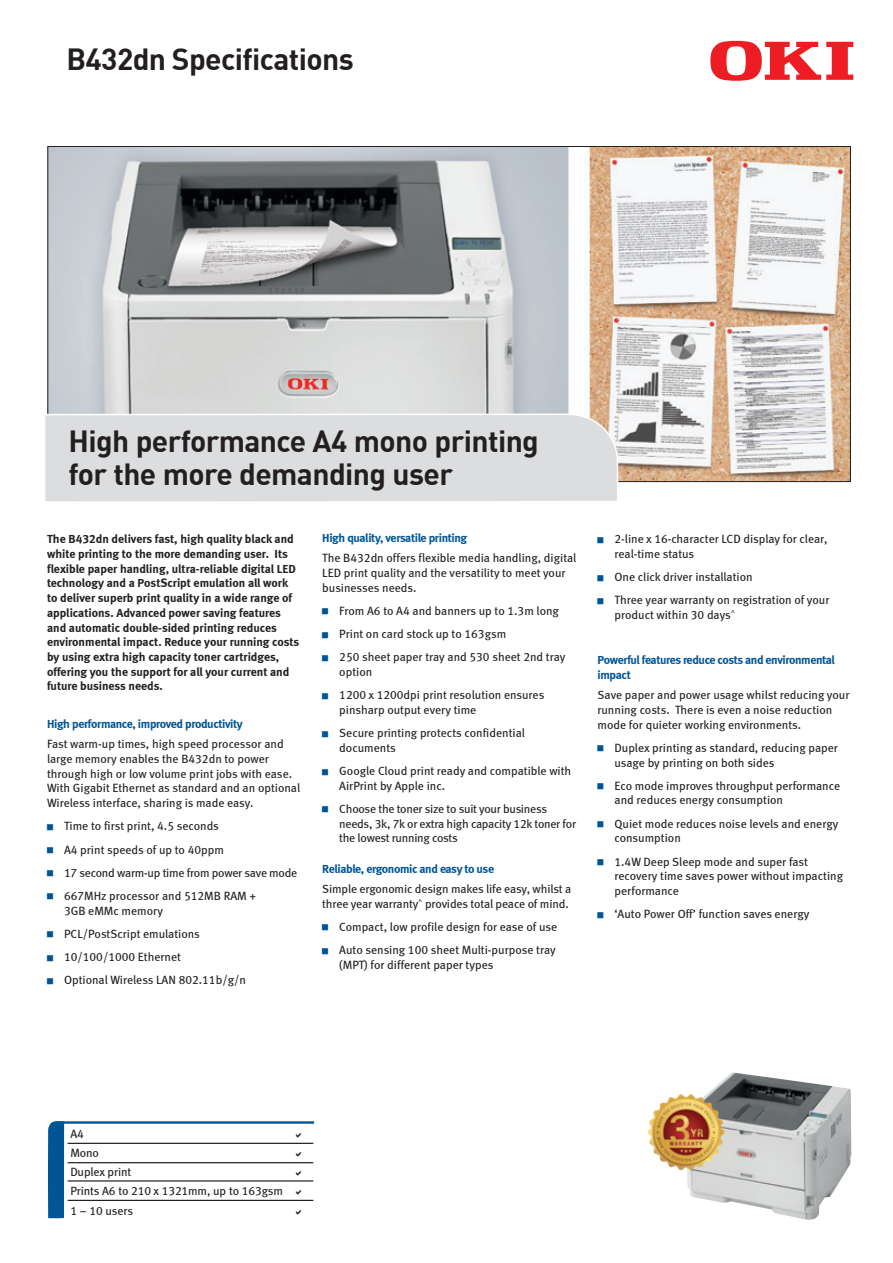
<style>
.page{position:relative;width:893px;height:1263px;background:#fff}
.page>*{position:absolute;margin:0;border:0;box-sizing:border-box;transform-origin:0 0}
.t1{font:700 30px/33px "DIN";letter-spacing:-.02em;color:#231f20}
.t2{font:12px/14.7px "Meta Book LF";color:#231f20}
.t3{font:12px/14.7px "Meta Bold LF";color:#231f20}
.t4{font:12px/14.7px "Meta Bold LF";letter-spacing:-.03em;color:#005595}
.t5{font:12px/23.2px "Meta Book LF";letter-spacing:-.02em;color:#231f20}
</style>
<div class="page">
<img style="left:49px;top:148px;width:800px;height:332px">
<svg style="left:710px;top:41px;width:143px;height:40px"></svg>
<div style="left:48px;top:1121px;width:16px;height:97px;background:#005595"></div>
<hr style="left:55px;top:1121px;width:259px;height:3px;background:#005595">
<hr style="left:68px;top:1143px;width:245px;height:1px;background:#231f20">
<hr style="left:68px;top:1162px;width:245px;height:1px;background:#231f20">
<hr style="left:68px;top:1180px;width:245px;height:1px;background:#231f20">
<hr style="left:68px;top:1200px;width:245px;height:1px;background:#231f20">
<div style="left:45px;top:413px;width:575px;height:89px;background:#dcdddf"></div>
<img style="left:687px;top:1072px;width:164px;height:148px">
<img style="left:648px;top:1094px;width:76px;height:76px">
<h1 class="t1" style="left:66px;top:41px;width:289px">B432dn Specifications</h1>
<h1 class="t1" style="left:69px;top:423px;width:472px">High performance A4 mono printing for the more demanding user</h1>
<p class="t3" style="left:47px;top:532px;width:254px">The B432dn delivers fast, high quality black and white printing to the more demanding user. Its flexible paper handling, ultra-reliable digital LED technology and a PostScript emulation all work to deliver superb print quality in a wide range of applications. Advanced power saving features and automatic double-sided printing reduces environmental impact. Reduce your running costs by using extra high capacity toner cartridges, offering you the support for all your current and future business needs.</p>
<p class="t4" style="left:47px;top:716px;width:197px">High performance, improved productivity</p>
<p class="t2" style="left:47px;top:737px;width:255px">Fast warm-up times, high speed processor and large memory enables the B432dn to power through high or low volume print jobs with ease.<br>With Gigabit Ethernet as standard and an optional Wireless interface, sharing is made easy.</p>
<p class="t2" style="left:64px;top:814px;width:235px;line-height:23.2px">Time to first print, 4.5 seconds<br>A4 print speeds of up to 40ppm<br>17 second warm-up time from power save mode 667MHz processor and 512MB RAM +</p>
<p class="t2" style="left:64px;top:899px;width:183px;line-height:23.2px">3GB eMMc memory<br>PCL/PostScript emulations<br>10/100/1000 Ethernet<br>Optional Wireless LAN 802.11b/g/n</p>
<p class="t4" style="left:322px;top:530px;width:146px">High quality, versatile printing</p>
<p class="t2" style="left:322px;top:551px;width:256px">The B432dn offers flexible media handling, digital<br>LED print quality and the versatility to meet your businesses needs.</p>
<p class="t2" style="left:339px;top:599px;width:228px;line-height:23.2px">From A6 to A4 and banners up to 1.3m long<br>Print on card stock up to 163gsm<br>250 sheet paper tray and 530 sheet 2nd tray</p>
<p class="t2" style="left:339px;top:660px;width:207px;line-height:23.2px">option<br>1200 x 1200dpi print resolution ensures</p>
<p class="t2" style="left:339px;top:698px;width:187px;line-height:23.2px">pinsharp output every time<br>Secure printing protects confidential</p>
<p class="t2" style="left:339px;top:736px;width:233px;line-height:23.2px">documents<br>Google Cloud print ready and compatible with</p>
<p class="t5" style="left:339px;top:774px;width:209px">AirPrint by Apple inc.<br>Choose the toner size to suit your business</p>
<p class="t5" style="left:339px;top:816px;width:238px;line-height:14.7px">needs, 3k, 7k or extra high capacity 12k toner for the lowest running costs</p>
<p class="t4" style="left:322px;top:861px;width:173px">Reliable, ergonomic and easy to use</p>
<p class="t2" style="left:322px;top:881px;width:250px">Simple ergonomic design makes life easy, whilst a three year warranty<sup>^</sup> provides total peace of mind.</p>
<p class="t2" style="left:339px;top:915px;width:219px;line-height:23.2px">Compact, low profile design for ease of use<br>Auto sensing 100 sheet Multi-purpose tray</p>
<p class="t2" style="left:339px;top:957px;width:156px">(MPT) for different paper types</p>
<p class="t2" style="left:614px;top:532px;width:214px">2-line x 16-character LCD display for clear, real-time status</p>
<p class="t2" style="left:614px;top:565px;width:216px;line-height:23.2px">One click driver installation<br>Three year warranty on registration of your</p>
<p class="t2" style="left:614px;top:607px;width:122px">product within 30 days<sup>^</sup></p>
<p class="t4" style="left:597px;top:652px;width:239px">Powerful features reduce costs and environmental impact</p>
<p class="t2" style="left:597px;top:687px;width:253px">Save paper and power usage whilst reducing your running costs. There is even a noise reduction mode for quieter working environments.</p>
<p class="t2" style="left:614px;top:740px;width:225px">Duplex printing as standard, reducing paper usage by printing on both sides</p>
<p class="t2" style="left:614px;top:778px;width:227px">Eco mode improves throughput performance and reduces energy consumption</p>
<p class="t2" style="left:614px;top:816px;width:225px">Quiet mode reduces noise levels and energy consumption</p>
<p class="t2" style="left:614px;top:854px;width:230px">1.4W Deep Sleep mode and super fast recovery time saves power without impacting performance</p>
<p class="t2" style="left:614px;top:906px;width:196px">‘Auto Power Off’ function saves energy</p>
<p class="t2" style="left:70px;top:1124px;width:214px;line-height:19.2px">A4<br>Mono<br>Duplex print<br>Prints A6 to 210 x 1321mm, up to 163gsm<br>1 – 10 users</p>
</div>
